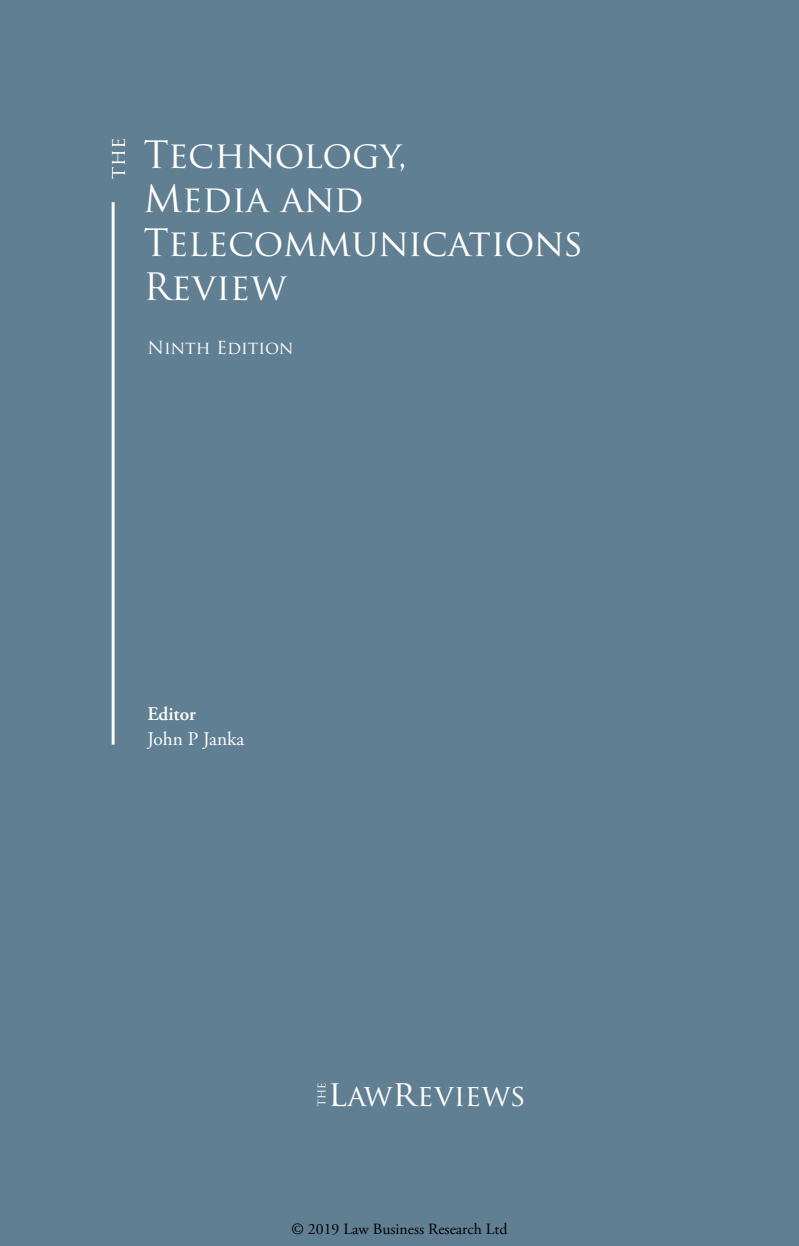
<style>
.page{position:relative;width:799px;height:1246px;background:#fff}
.page>*{position:absolute;margin:0;border:0;box-sizing:border-box;transform-origin:0 0}
.t1{font:36.75px/44.1px "Trajan Pro";color:#fff}
.t2{font:29.75px "Trajan Pro";color:#fff}
.t3{font:19.25px "Adobe Garamond Pro";color:#fff}
.t4{font:600 19.25px "Adobe Garamond Pro";color:#fff}
.t5{font:17.5px "Trajan Pro";color:#fff}
.t6{font:15.75px "Adobe Garamond Pro";color:#000}
.s1{font-size:35.7px}
</style>
<div class="page">
<div style="left:0;top:0;width:799px;height:1245px;background:#617f93"></div>
<svg style="left:112px;top:139px;width:13px;height:40px"></svg>
<hr style="left:112px;top:202px;width:3px;height:542px;background:#fff">
<svg style="left:317px;top:1083px;width:8px;height:22px"></svg>
<p class="t1" style="left:143px;top:132px;width:441px">Technology,<br>Media and<br>Telecommunications<br>Review</p>
<p class="t5" style="left:147px;top:336px;width:147px">Ninth Edition</p>
<p class="t4" style="left:147px;top:702px;width:50px">Editor</p>
<p class="t3" style="left:147px;top:726px;width:98px">John P Janka</p>
<p class="t2" style="left:328px;top:1076px;width:199px"><span class="s1">l</span>aw<span class="s1">r</span>eviews</p>
<p class="t6" style="left:291px;top:1218px;width:217px">© 2019 Law Business Research Ltd</p>
</div>
